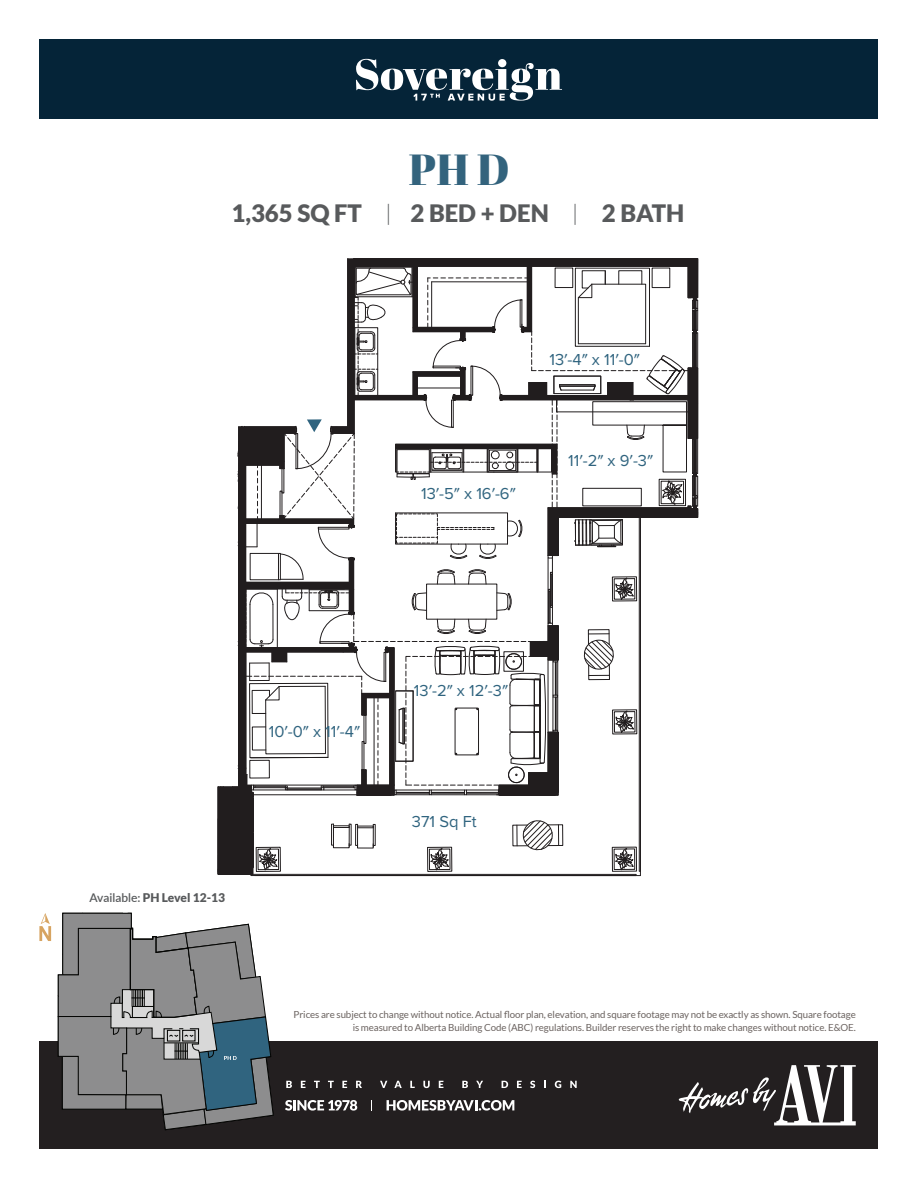
<style>
.page{position:relative;width:918px;height:1188px;background:#fff}
.page>*{position:absolute;margin:0;border:0;box-sizing:border-box;transform-origin:0 0}
.t1{font:43.5px "Abril Fatface";color:#33637d}
.t2{font:900 24px "Lato";color:#585a5c}
.t3{font:16.5px "Proxima Nova";color:#30647f}
.t4{font:900 12px "Lato";color:#585a5c}
.t5{font:9.75px "Lato";letter-spacing:-.01em;color:#6b6360}
.s1{font-weight:300;font-size:22.5px}
.s2{font-weight:600}
</style>
<div class="page">
<div style="left:39px;top:1041px;width:839px;height:108px;background:#231f20"></div>
<div style="left:39px;top:40px;width:839px;height:79px;background:#052438"></div>
<svg style="left:679px;top:1065px;width:177px;height:60px"></svg>
<svg style="left:286px;top:1081px;width:6px;height:7px"></svg>
<svg style="left:301px;top:1081px;width:5px;height:7px"></svg>
<svg style="left:314px;top:1081px;width:6px;height:7px"></svg>
<svg style="left:328px;top:1081px;width:6px;height:7px"></svg>
<svg style="left:342px;top:1081px;width:5px;height:7px"></svg>
<svg style="left:356px;top:1081px;width:6px;height:7px"></svg>
<svg style="left:380px;top:1081px;width:7px;height:7px"></svg>
<svg style="left:394px;top:1081px;width:8px;height:7px"></svg>
<svg style="left:410px;top:1081px;width:5px;height:7px"></svg>
<svg style="left:423px;top:1081px;width:7px;height:7px"></svg>
<svg style="left:439px;top:1081px;width:4px;height:7px"></svg>
<svg style="left:462px;top:1081px;width:6px;height:7px"></svg>
<svg style="left:476px;top:1081px;width:7px;height:7px"></svg>
<svg style="left:502px;top:1081px;width:6px;height:7px"></svg>
<svg style="left:517px;top:1081px;width:5px;height:7px"></svg>
<svg style="left:530px;top:1081px;width:5px;height:7px"></svg>
<svg style="left:544px;top:1081px;width:2px;height:7px"></svg>
<svg style="left:555px;top:1081px;width:6px;height:7px"></svg>
<svg style="left:570px;top:1081px;width:7px;height:7px"></svg>
<svg style="left:285px;top:1100px;width:72px;height:11px"></svg>
<svg style="left:387px;top:1100px;width:127px;height:11px"></svg>
<svg style="left:356px;top:59px;width:206px;height:42px"></svg>
<div style="left:498px;top:59px;width:8px;height:8px;background:#fff;border-radius:50%"></div>
<svg style="left:218px;top:259px;width:481px;height:617px"></svg>
<svg style="left:39px;top:913px;width:12px;height:28px"></svg>
<svg style="left:58px;top:913px;width:216px;height:217px"></svg>
<p class="t1" style="left:409px;top:139px;width:102px">PH D</p>
<p class="t2" style="left:231px;top:199px;width:455px">1,365 SQ FT <span class="s1">|</span> 2 BED + DEN <span class="s1">|</span> 2 BATH</p>
<p class="t3" style="left:549px;top:347px;width:92px">13′-4″ x 11′-0″</p>
<p class="t3" style="left:421px;top:481px;width:96px">13′-5″ x 16′-6″</p>
<p class="t3" style="left:568px;top:448px;width:86px">11′-2″ x 9′-3″</p>
<p class="t4" style="left:90px;top:891px;width:137px"><span class="s2">Available:</span> PH Level 12-13</p>
<p class="t3" style="left:269px;top:719px;width:93px">10′-0″ x 11′-4″</p>
<p class="t3" style="left:414px;top:678px;width:95px">13′-2″ x 12′-3″</p>
<p class="t3" style="left:412px;top:809px;width:66px">371 Sq Ft</p>
<p class="t5" style="left:294px;top:1009px;width:564px">Prices are subject to change without notice. Actual floor plan, elevation, and square footage may not be exactly as shown. Square footage</p>
<p class="t5" style="left:353px;top:1022px;width:505px">is measured to Alberta Building Code (ABC) regulations. Builder reserves the right to make changes without notice. E&amp;OE.</p>
</div>
